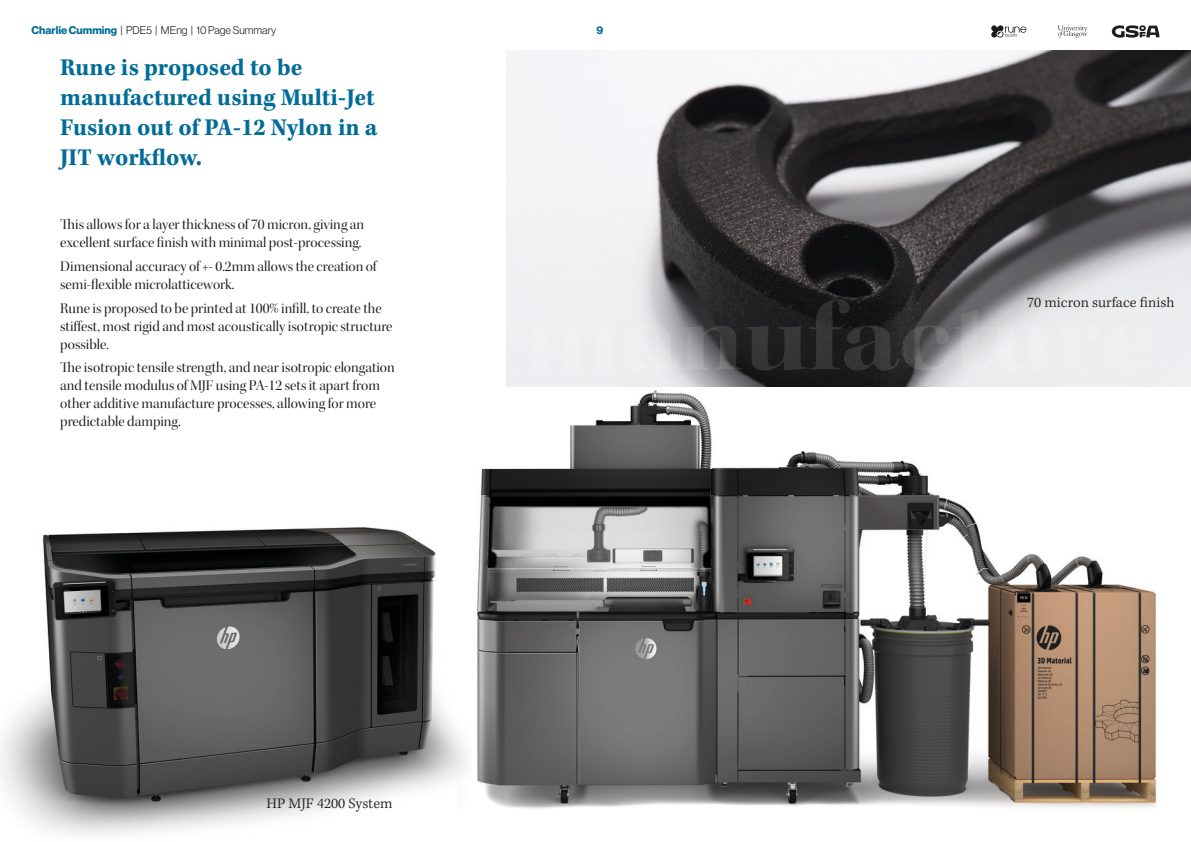
<style>
.page{position:relative;width:1191px;height:842px;background:#fff}
.page>*{position:absolute;margin:0;border:0;box-sizing:border-box;transform-origin:0 0}
.t1{font:25px/30px "Kepler Std Bold Scn Capt";color:#006c97}
.t2{font:15px/18px "Kepler Std Disp";color:#1d1d1b}
.t3{font:15px "Kepler Std Light Capt";color:#1d1d1b}
.t4{font:11px "N Haas Grotesk DS Pro 45 Lt";color:#1d1d1b}
.t5{font:11px "N Haas Grotesk DS Pro 75 Bd";color:#006c97}
.s1{font-family:"N Haas Grotesk DS Pro 75 Bd";color:#006c97}
</style>
<div class="page">
<svg style="left:1058px;top:25px;width:29px;height:13px"></svg>
<svg style="left:1111px;top:25px;width:48px;height:13px"></svg>
<svg style="left:991px;top:25px;width:35px;height:13px"></svg>
<img style="left:506px;top:50px;width:685px;height:336px">
<img style="left:477px;top:385px;width:702px;height:424px">
<img style="left:0;top:527px;width:467px;height:308px">
<p class="t4" style="left:32px;top:24px;width:246px"><span class="s1">Charlie Cumming</span> | PDE5 | MEng | 10 Page Summary</p>
<p class="t5" style="left:596px;top:24px;width:8px">9</p>
<p class="t1" style="left:60px;top:53px;width:319px">Rune is proposed to be manufactured using Multi-Jet<br>Fusion out of PA-12 Nylon in a<br>JIT workflow.</p>
<p class="t2" style="left:60px;top:216px;width:305px">This allows for a layer thickness of 70 micron, giving an excellent surface finish with minimal post-processing.</p>
<p class="t2" style="left:60px;top:257px;width:318px">Dimensional accuracy of +- 0.2mm allows the creation of semi-flexible microlatticework.</p>
<p class="t2" style="left:60px;top:299px;width:334px">Rune is proposed to be printed at 100% infill, to create the stiffest, most rigid and most acoustically isotropic structure possible.</p>
<p class="t2" style="left:60px;top:359px;width:336px">The isotropic tensile strength, and near isotropic elongation and tensile modulus of MJF using PA-12 sets it apart from other additive manufacture processes, allowing for more predictable damping.</p>
<p class="t3" style="left:266px;top:795px;width:127px">HP MJF 4200 System</p>
<p class="t3" style="left:1027px;top:294px;width:149px">70 micron surface finish</p>
</div>
